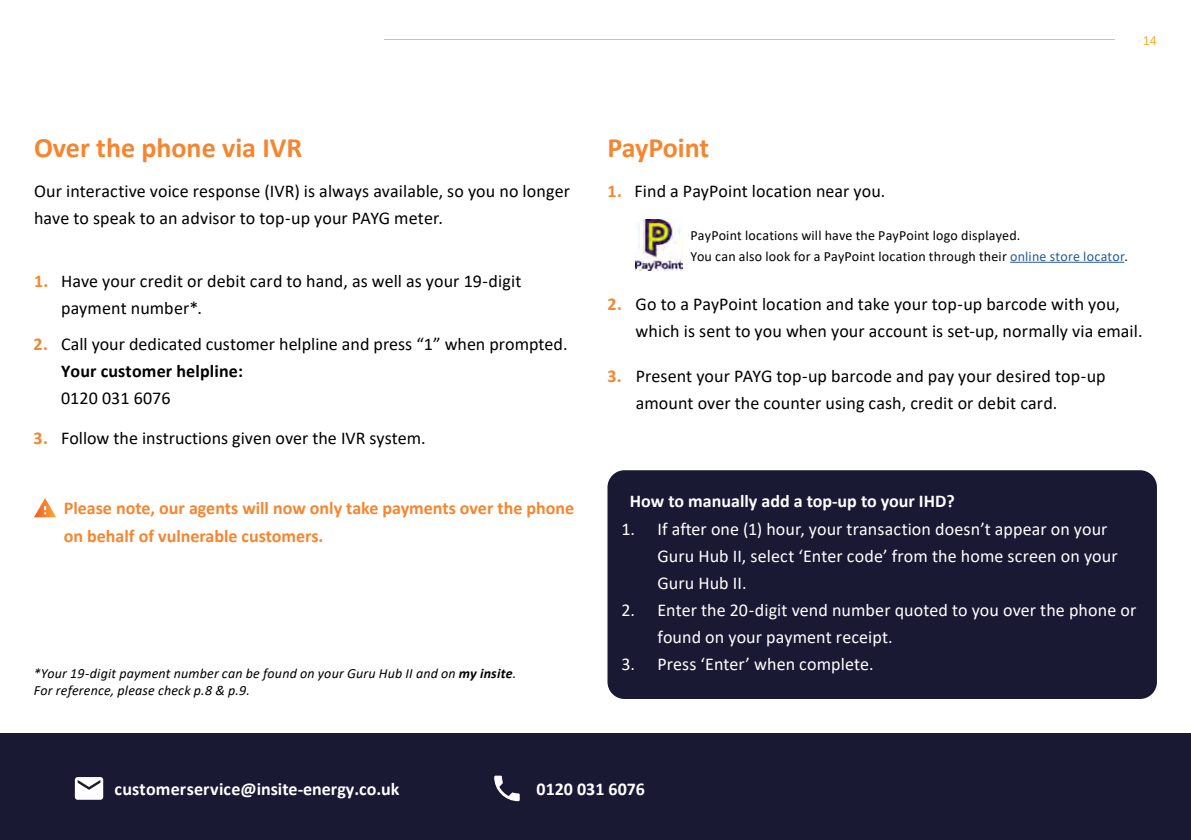
<style>
.page{position:relative;width:1191px;height:840px;background:#fff}
.page>*{position:absolute;margin:0;border:0;box-sizing:border-box;transform-origin:0 0}
.t1{font:700 28px "Calibri";color:#f6852f}
.t2{font:18px/27px "Calibri";letter-spacing:.005em;color:#000}
.t3{font:18px/27px "Calibri";letter-spacing:.005em;color:#fff}
.t4{font:700 18px/27px "Calibri";color:#f6852f}
.t5{font:700 18px "Calibri";color:#fff}
.t6{font:14px/21px "Calibri";letter-spacing:.015em;color:#000}
.t7{font:italic 14px/16.8px "Calibri";letter-spacing:.015em;color:#000}
.t8{font:14px "Calibri";color:#fbb03b}
.s1{font-weight:700;color:#f6852f}
.s2{font-weight:700}
.s3{color:#275b9b}
</style>
<div class="page">
<hr style="left:384px;top:39px;width:731px;height:1px;background:#fbb03b">
<div style="left:0;top:732px;width:1191px;height:107px;background:#191934"></div>
<svg style="left:494px;top:775px;width:26px;height:25px"></svg>
<svg style="left:75px;top:777px;width:28px;height:22px"></svg>
<hr style="left:1010px;top:262px;width:114px;height:1px;background:#275b9b">
<img style="left:636px;top:219px;width:46px;height:51px">
<svg style="left:34px;top:498px;width:22px;height:19px"></svg>
<div style="left:607px;top:470px;width:550px;height:228px;background:#191934;border-radius:17px"></div>
<p class="t8" style="left:1142px;top:30px;width:16px">14</p>
<h1 class="t1" style="left:34px;top:128px;width:270px">Over the phone via IVR</h1>
<p class="t2" style="left:34px;top:177px;width:537px">Our interactive voice response (IVR) is always available, so you no longer have to speak to an advisor to top-up your PAYG meter.</p>
<p class="t4" style="left:34px;top:267px;width:16px">1.</p>
<p class="t2" style="left:61px;top:267px;width:462px">Have your credit or debit card to hand, as well as your 19-digit payment number*.</p>
<p class="t2" style="left:61px;top:330px;width:508px;text-indent:-28px"><span class="s1">2.</span> Call your dedicated customer helpline and press “1” when prompted.<br><span class="s2">Your customer helpline:</span></p>
<p class="t2" style="left:61px;top:384px;width:111px">0120 031 6076</p>
<p class="t2" style="left:34px;top:424px;width:394px"><span class="s1">3.</span> Follow the instructions given over the IVR system.</p>
<p class="t4" style="left:64px;top:494px;width:512px">Please note, our agents will now only take payments over the phone on behalf of vulnerable customers.</p>
<p class="t7" style="left:34px;top:663px;width:484px">*Your 19-digit payment number can be found on your Guru Hub II and on <span class="s2">my insite</span>.<br>For reference, please check p.8 &amp; p.9.</p>
<h1 class="t1" style="left:607px;top:128px;width:103px">PayPoint</h1>
<p class="t2" style="left:634px;top:176px;width:252px">Find a PayPoint location near you.</p>
<p class="t4" style="left:607px;top:177px;width:16px">1.</p>
<p class="t4" style="left:607px;top:290px;width:16px">2.</p>
<p class="t4" style="left:607px;top:362px;width:16px">3.</p>
<p class="t6" style="left:690px;top:224px;width:439px">PayPoint locations will have the PayPoint logo displayed.<br>You can also look for a PayPoint location through their <span class="s3">online store locator</span>.</p>
<p class="t2" style="left:635px;top:289px;width:508px">Go to a PayPoint location and take your top-up barcode with you, which is sent to you when your account is set-up, normally via email.</p>
<p class="t2" style="left:635px;top:361px;width:471px">Present your PAYG top-up barcode and pay your desired top-up amount over the counter using cash, credit or debit card.</p>
<p class="t5" style="left:630px;top:488px;width:326px">How to manually add a top-up to your IHD?</p>
<p class="t3" style="left:657px;top:514px;width:462px;text-indent:-36px">1. If after one (1) hour, your transaction doesn’t appear on your<br>Guru Hub II, select ‘Enter code’ from the home screen on your<br>Guru Hub II.</p>
<p class="t3" style="left:657px;top:595px;width:480px;text-indent:-36px">2. Enter the 20-digit vend number quoted to you over the phone or found on your payment receipt.</p>
<p class="t3" style="left:621px;top:649px;width:254px">3. Press ‘Enter’ when complete.</p>
<p class="t5" style="left:115px;top:776px;width:286px">customerservice@insite-energy.co.uk</p>
<p class="t5" style="left:536px;top:776px;width:110px">0120 031 6076</p>
</div>
